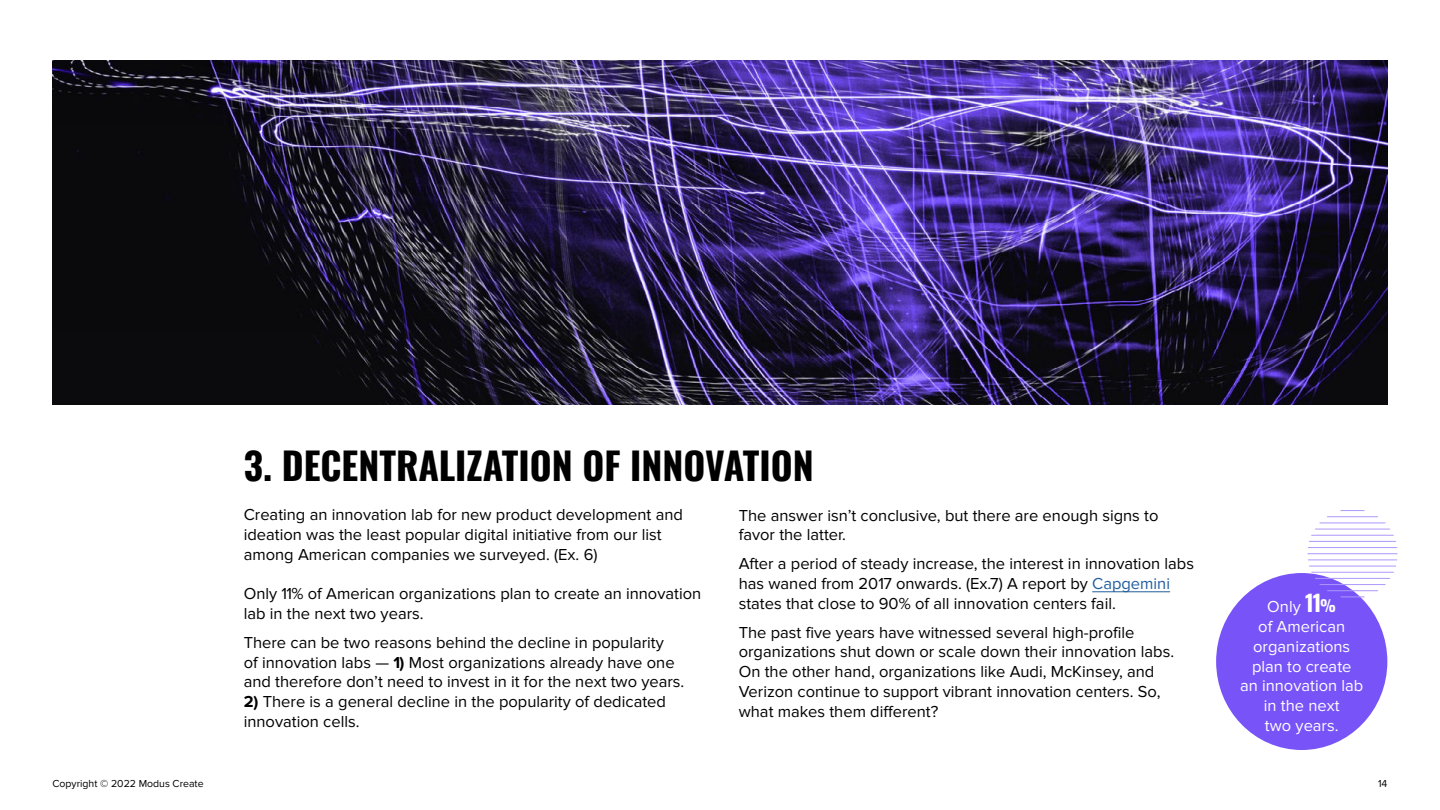
<style>
.page{position:relative;width:1440px;height:810px;background:#fff}
.page>*{position:absolute;margin:0;border:0;box-sizing:border-box;transform-origin:0 0}
.t1{font:700 37.5px "Oswald";color:#000}
.t2{font:16.5px/19.8px "Proxima Nova";color:#000}
.t3{font:16.5px/19.8px "Proxima Nova";color:#fff;text-align:center}
.t4{font:10.5px "Proxima Nova";color:#000}
.s1{font-weight:700}
.s2{color:#215e9e}
.s3{font-family:"Oswald";font-weight:700;font-size:22.5px}
.s4{font-family:"Oswald";font-weight:700;font-size:15.75px}
</style>
<div class="page">
<img style="left:52px;top:60px;width:1336px;height:345px">
<hr style="left:1092px;top:592px;width:78px;height:1px;background:#215e9e">
<div style="left:1216px;top:573px;width:171px;height:177px;background:#7753f8;border-radius:50%"></div>
<hr style="left:1308px;top:553px;width:89px;height:1px;background:#ad98fb">
<hr style="left:1315px;top:529px;width:75px;height:1px;background:#ad98fb">
<hr style="left:1315px;top:578px;width:75px;height:1px;background:#ad98fb">
<hr style="left:1308px;top:547px;width:89px;height:1px;background:#ad98fb">
<hr style="left:1308px;top:560px;width:89px;height:1px;background:#ad98fb">
<hr style="left:1320px;top:523px;width:65px;height:1px;background:#ad98fb">
<hr style="left:1320px;top:584px;width:65px;height:1px;background:#ad98fb">
<hr style="left:1309px;top:541px;width:87px;height:1px;background:#ad98fb">
<hr style="left:1309px;top:566px;width:87px;height:1px;background:#ad98fb">
<hr style="left:1327px;top:516px;width:51px;height:1px;background:#ad98fb">
<hr style="left:1327px;top:590px;width:51px;height:1px;background:#ad98fb">
<hr style="left:1312px;top:535px;width:81px;height:1px;background:#ad98fb">
<hr style="left:1312px;top:572px;width:81px;height:1px;background:#ad98fb">
<svg style="left:1341px;top:510px;width:23px;height:1px"></svg>
<svg style="left:1341px;top:597px;width:23px;height:1px"></svg>
<h1 class="t1" style="left:244px;top:446px;width:571px">3. DECENTRALIZATION OF INNOVATION</h1>
<p class="t2" style="left:244px;top:506px;width:441px">Creating an innovation lab for new product development and ideation was the least popular digital initiative from our list among American companies we surveyed. (Ex. 6)</p>
<p class="t2" style="left:244px;top:585px;width:459px">Only 11% of American organizations plan to create an innovation lab in the next two years.</p>
<p class="t2" style="left:244px;top:633px;width:442px">There can be two reasons behind the decline in popularity<br>of innovation labs — <span class="s1">1)</span> Most organizations already have one and therefore don’t need to invest in it for the next two years.</p>
<p class="t2" style="left:244px;top:693px;width:424px"><span class="s1">2)</span> There is a general decline in the popularity of dedicated innovation cells.</p>
<p class="t2" style="left:739px;top:506px;width:421px">The answer isn’t conclusive, but there are enough signs to favor the latter.</p>
<p class="t2" style="left:739px;top:555px;width:457px">After a period of steady increase, the interest in innovation labs has waned from 2017 onwards. (Ex.7) A report by <span class="s2">Capgemini </span>states that close to 90% of all innovation centers fail.</p>
<p class="t2" style="left:739px;top:623px;width:437px">The past five years have witnessed several high-profile organizations shut down or scale down their innovation labs.<br>On the other hand, organizations like Audi, McKinsey, and Verizon continue to support vibrant innovation centers. So, what makes them different?</p>
<p class="t3" style="left:1240px;top:598px;width:125px">Only <span class="s3">11</span><span class="s4">%<br></span>of American organizations plan to create<br>an innovation lab in the next<br>two years.</p>
<p class="t4" style="left:52px;top:779px;width:153px">Copyright © 2022 Modus Create</p>
<p class="t4" style="left:1378px;top:779px;width:11px">14</p>
</div>
